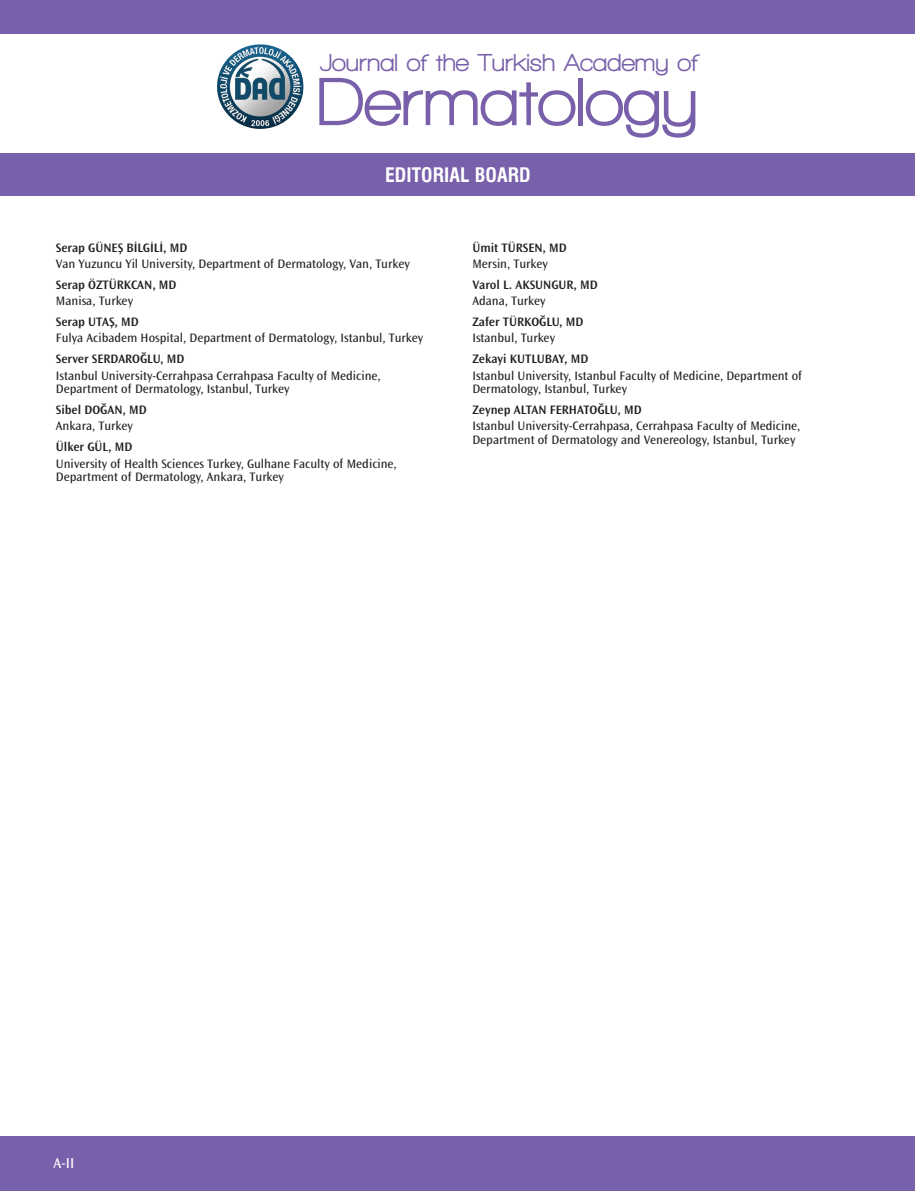
<style>
.page{position:relative;width:915px;height:1191px;background:#fff}
.page>*{position:absolute;margin:0;border:0;box-sizing:border-box;transform-origin:0 0}
.t1{font:800 69.75px "Walkway";color:#7960aa}
.t2{font:800 25.05px "Walkway";color:#7960aa}
.ARA_BASLIK{font:19.5px "Swiss Condensed Bold Tr";letter-spacing:.005em;color:#fff}
.t3{font:15px "Ocean Sans Std";color:#fff}
.t4{font:12.75px/13.5px "Ocean Sans Std";color:#231f20}
.t5{font:600 12.75px "Ocean Sans Std";color:#231f20}
</style>
<div class="page">
<div style="left:0;top:1137px;width:914px;height:54px;background:#7960aa"></div>
<div style="left:0;top:153px;width:914px;height:43px;background:#7960aa"></div>
<div style="left:0;top:0;width:914px;height:33px;background:#7960aa"></div>
<img style="left:217px;top:44px;width:86px;height:85px">
<p class="t2" style="left:320px;top:49px;width:379px">Journal of the Turkish Academy of</p>
<p class="t1" style="left:317px;top:64px;width:382px">Dermatology</p>
<p class="ARA_BASLIK" style="left:385px;top:163px;width:147px">EDITORIAL BOARD</p>
<p class="t5" style="left:56px;top:240px;width:133px">Serap GÜNEŞ BİLGİLİ, MD</p>
<p class="t4" style="left:56px;top:257px;width:355px">Van Yuzuncu Yil University, Department of Dermatology, Van, Turkey</p>
<p class="t5" style="left:56px;top:277px;width:122px">Serap ÖZTÜRKCAN, MD</p>
<p class="t4" style="left:56px;top:294px;width:79px">Manisa, Turkey</p>
<p class="t5" style="left:56px;top:315px;width:84px">Serap UTAŞ, MD</p>
<p class="t4" style="left:56px;top:332px;width:369px">Fulya Acibadem Hospital, Department of Dermatology, Istanbul, Turkey</p>
<p class="t5" style="left:56px;top:352px;width:130px">Server SERDAROĞLU, MD</p>
<p class="t4" style="left:56px;top:369px;width:326px">Istanbul University-Cerrahpasa Cerrahpasa Faculty of Medicine,<br>Department of Dermatology, Istanbul, Turkey</p>
<p class="t5" style="left:56px;top:402px;width:92px">Sibel DOĞAN, MD</p>
<p class="t4" style="left:56px;top:419px;width:79px">Ankara, Turkey</p>
<p class="t5" style="left:56px;top:440px;width:78px">Ülker GÜL, MD</p>
<p class="t4" style="left:56px;top:457px;width:342px">University of Health Sciences Turkey, Gulhane Faculty of Medicine,<br>Department of Dermatology, Ankara, Turkey</p>
<p class="t5" style="left:472px;top:240px;width:96px">Ümit TÜRSEN, MD</p>
<p class="t4" style="left:472px;top:257px;width:77px">Mersin, Turkey</p>
<p class="t5" style="left:472px;top:277px;width:127px">Varol L. AKSUNGUR, MD</p>
<p class="t4" style="left:472px;top:294px;width:75px">Adana, Turkey</p>
<p class="t5" style="left:472px;top:315px;width:112px">Zafer TÜRKOĞLU, MD</p>
<p class="t4" style="left:472px;top:332px;width:84px">Istanbul, Turkey</p>
<p class="t5" style="left:472px;top:352px;width:117px">Zekayi KUTLUBAY, MD</p>
<p class="t4" style="left:472px;top:369px;width:331px">Istanbul University, Istanbul Faculty of Medicine, Department of<br>Dermatology, Istanbul, Turkey</p>
<p class="t5" style="left:472px;top:402px;width:171px">Zeynep ALTAN FERHATOĞLU, MD</p>
<p class="t4" style="left:472px;top:419px;width:329px">Istanbul University-Cerrahpasa, Cerrahpasa Faculty of Medicine,<br>Department of Dermatology and Venereology, Istanbul, Turkey</p>
<p class="t3" style="left:54px;top:1154px;width:22px">A-II</p>
</div>
